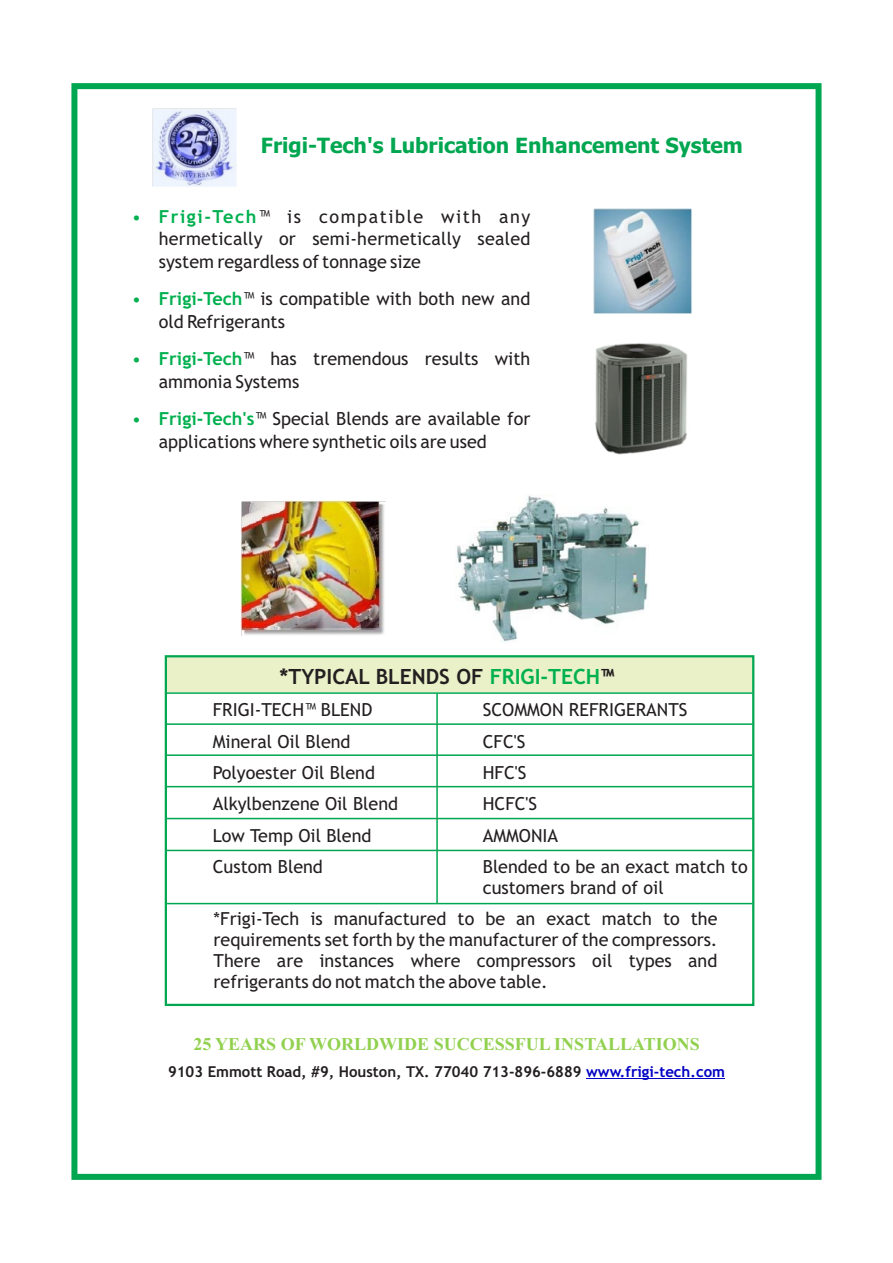
<style>
.page{position:relative;width:893px;height:1263px;background:#fff}
.page>*{position:absolute;margin:0;border:0;box-sizing:border-box;transform-origin:0 0}
.t1{font:700 21px "Tahoma";color:#00a650}
.t2{font:700 21px "Trebuchet MS";color:#231f20}
.t3{font:18px/20.9px "Trebuchet MS";color:#231f20}
.t4{font:700 18px "Times New Roman";color:#91d14f}
.t5{font:18px "Trebuchet MS";letter-spacing:.085em;color:#231f20}
.t6{font:700 15px "Trebuchet MS";color:#231f20}
.s1{color:#00b04f}
.s2{font-weight:700;color:#00b04f}
.s3{color:#0000c4}
</style>
<div class="page">
<div style="left:166px;top:656px;width:587px;height:36px;background:#eaf1c8"></div>
<hr style="left:586px;top:1078px;width:139px;height:1px;background:#0000c4">
<img style="left:152px;top:108px;width:85px;height:79px">
<img style="left:593px;top:208px;width:99px;height:106px">
<img style="left:595px;top:343px;width:92px;height:112px">
<img style="left:240px;top:500px;width:146px;height:136px">
<img style="left:456px;top:495px;width:192px;height:147px">
<div style="left:165px;top:655px;width:589px;height:351px;border:2px solid #00a650"></div>
<hr style="left:166px;top:692px;width:586px;height:2px;background:#00a650">
<hr style="left:166px;top:723px;width:586px;height:2px;background:#00a650">
<hr style="left:166px;top:754px;width:586px;height:2px;background:#00a650">
<hr style="left:166px;top:786px;width:586px;height:1px;background:#00a650">
<hr style="left:166px;top:818px;width:586px;height:1px;background:#00a650">
<hr style="left:166px;top:850px;width:586px;height:1px;background:#00a650">
<hr style="left:166px;top:903px;width:586px;height:1px;background:#00a650">
<hr style="left:436px;top:693px;width:2px;height:211px;background:#00a650">
<div style="left:71px;top:83px;width:750px;height:1097px;border:6px solid #00a650"></div>
<p class="t1" style="left:261px;top:137px;width:483px">Frigi-Tech's Lubrication Enhancement System</p>
<p class="t5" style="left:132px;top:210px;width:400px"><span class="s1">•</span> <span class="s2">Frigi-Tech</span>™ is compatible with any</p>
<p class="t3" style="left:159px;top:229px;width:373px;line-height:22.5px">hermetically or semi-hermetically sealed system regardless of tonnage size</p>
<p class="t3" style="left:132px;top:290px;width:400px"><span class="s1">•</span> <span class="s2">Frigi-Tech</span>™ is compatible with both new and</p>
<p class="t3" style="left:159px;top:313px;width:128px">old Refrigerants</p>
<p class="t3" style="left:132px;top:350px;width:400px"><span class="s1">•</span> <span class="s2">Frigi-Tech</span>™ has tremendous results with</p>
<p class="t3" style="left:159px;top:373px;width:142px">ammonia Systems</p>
<p class="t3" style="left:132px;top:410px;width:400px"><span class="s1">•</span> <span class="s2">Frigi-Tech's</span>™ Special Blends are available for</p>
<p class="t3" style="left:159px;top:433px;width:330px">applications where synthetic oils are used</p>
<p class="t2" style="left:279px;top:669px;width:336px">*TYPICAL BLENDS OF <span class="s1">FRIGI-TECH</span>™</p>
<p class="t3" style="left:213px;top:701px;width:161px">FRIGI-TECH™ BLEND</p>
<p class="t3" style="left:483px;top:701px;width:206px">SCOMMON REFRIGERANTS</p>
<p class="t3" style="left:213px;top:732px;width:139px">Mineral Oil Blend</p>
<p class="t3" style="left:483px;top:732px;width:44px">CFC'S</p>
<p class="t3" style="left:213px;top:764px;width:164px">Polyoester Oil Blend</p>
<p class="t3" style="left:483px;top:764px;width:45px">HFC'S</p>
<p class="t3" style="left:213px;top:795px;width:187px">Alkylbenzene Oil Blend</p>
<p class="t3" style="left:483px;top:795px;width:56px">HCFC'S</p>
<p class="t3" style="left:213px;top:827px;width:160px">Low Temp Oil Blend</p>
<p class="t3" style="left:483px;top:827px;width:77px">AMMONIA</p>
<p class="t3" style="left:213px;top:858px;width:112px">Custom Blend</p>
<p class="t3" style="left:483px;top:858px;width:266px">Blended to be an exact match to customers brand of oil</p>
<p class="t3" style="left:214px;top:910px;width:505px;text-align:justify">*Frigi-Tech is manufactured to be an exact match to the requirements set forth by the manufacturer of the compressors.<br>There are instances where compressors oil types and refrigerants do not match the above table.</p>
<p class="t4" style="left:193px;top:1037px;width:508px">25 YEARS OF WORLDWIDE SUCCESSFUL INSTALLATIONS</p>
<p class="t6" style="left:168px;top:1065px;width:559px">9103 Emmott Road, #9, Houston, TX. 77040 713-896-6889 <span class="s3">www.frigi-tech.com</span></p>
</div>
